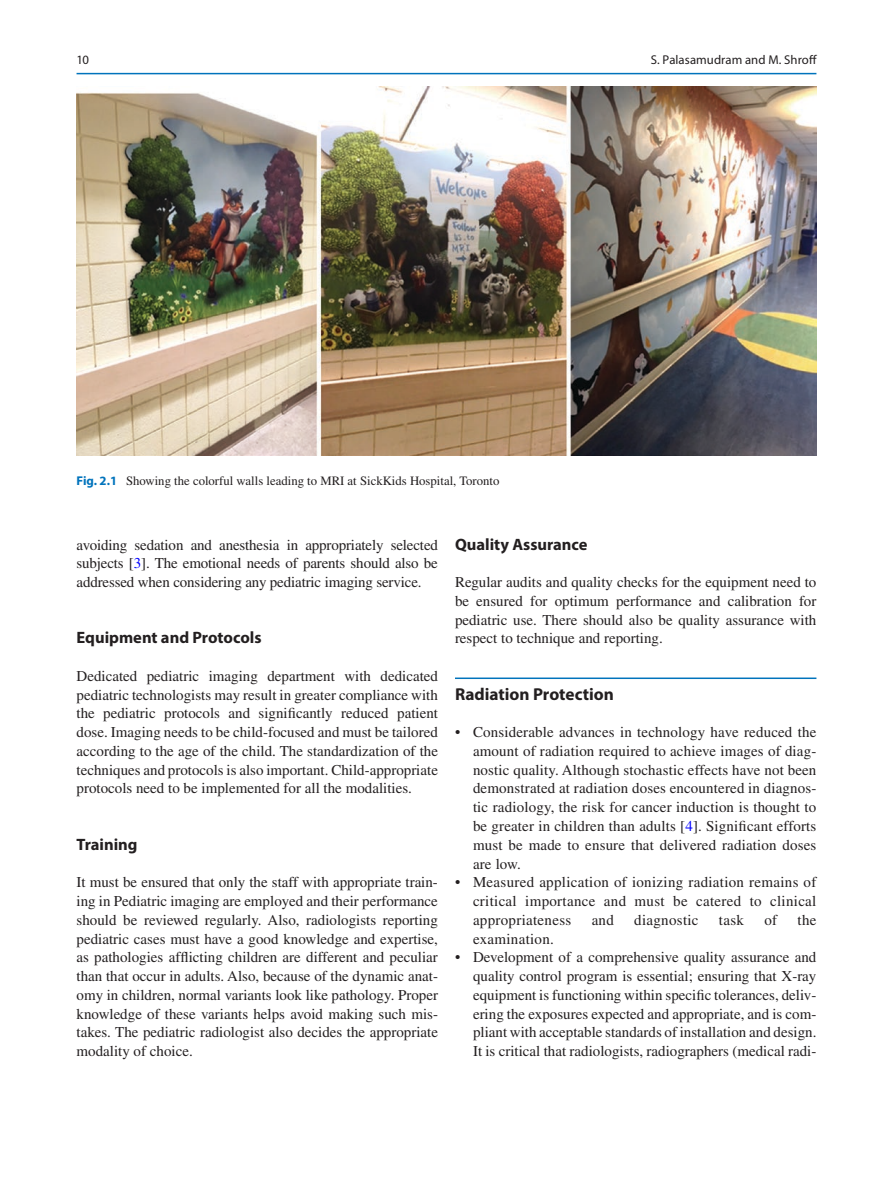
<style>
.page{position:relative;width:893px;height:1187px;background:#fff}
.page>*{position:absolute;margin:0;border:0;box-sizing:border-box;transform-origin:0 0}
.t1{font:700 17.25px "Myriad Pro";color:#231f20}
.t2{font:700 16.5px "Myriad Pro";color:#231f20}
.t3{font:15px/18.8px "Times LT Std";color:#231f20;text-align:justify}
.t4{font:15px "Times LT Std";letter-spacing:.02em;color:#231f20}
.t5{font:12.75px "Times LT Std";color:#231f20}
.t6{font:12.75px "Myriad Pro Regular 2";letter-spacing:.005em;color:#231f20}
.t7{font:12.75px "Myriad Pro";color:#231f20}
.s1{font-family:"Myriad Pro";font-weight:700;color:#0073bc}
.s2{color:#00f}
</style>
<div class="page">
<hr style="left:455px;top:677px;width:361px;height:2px;background:#0073bc">
<img style="left:77px;top:87px;width:739px;height:369px">
<hr style="left:77px;top:73px;width:739px;height:1px;background:#0073bc">
<p class="t7" style="left:77px;top:52px;width:14px">10</p>
<p class="t6" style="left:651px;top:52px;width:168px">S. Palasamudram and M. Shroff</p>
<p class="t5" style="left:77px;top:473px;width:424px"><span class="s1">Fig. 2.1</span> Showing the colorful walls leading to MRI at SickKids Hospital, Toronto</p>
<p class="t3" style="left:77px;top:535px;width:363px">avoiding sedation and anesthesia in appropriately selected subjects [<span class="s2">3</span>]. The emotional needs of parents should also be addressed when considering any pediatric imaging service.</p>
<p class="t2" style="left:77px;top:627px;width:187px">Equipment and Protocols</p>
<p class="t3" style="left:77px;top:666px;width:363px">Dedicated pediatric imaging department with dedicated pediatric technologists may result in greater compliance with the pediatric protocols and significantly reduced patient dose. Imaging needs to be child-focused and must be tailored according to the age of the child. The standardization of the techniques and protocols is also important. Child-appropriate protocols need to be implemented for all the modalities.</p>
<p class="t2" style="left:77px;top:833px;width:62px">Training</p>
<p class="t3" style="left:77px;top:872px;width:363px">It must be ensured that only the staff with appropriate train&shy;ing in Pediatric imaging are employed and their performance should be reviewed regularly. Also, radiologists reporting pediatric cases must have a good knowledge and expertise, as pathologies afflicting children are different and peculiar than that occur in adults. Also, because of the dynamic anat&shy;omy in children, normal variants look like pathology. Proper knowledge of these variants helps avoid making such mis&shy;takes. The pediatric radiologist also decides the appropriate modality of choice.</p>
<p class="t2" style="left:455px;top:533px;width:134px">Quality Assurance</p>
<p class="t3" style="left:455px;top:572px;width:363px">Regular audits and quality checks for the equipment need to be ensured for optimum performance and calibration for pediatric use. There should also be quality assurance with respect to technique and reporting.</p>
<p class="t1" style="left:455px;top:682px;width:160px">Radiation Protection</p>
<p class="t3" style="left:473px;top:722px;width:345px;text-indent:-18px">• Considerable advances in technology have reduced the amount of radiation required to achieve images of diag&shy;nostic quality. Although stochastic effects have not been demonstrated at radiation doses encountered in diagnos&shy;tic radiology, the risk for cancer induction is thought to be greater in children than adults [<span class="s2">4</span>]. Significant efforts must be made to ensure that delivered radiation doses are low.</p>
<p class="t3" style="left:473px;top:872px;width:345px;text-indent:-18px">• Measured application of ionizing radiation remains of critical importance and must be catered to clinical appropriateness</p>
<p class="t3" style="left:592px;top:910px;width:24px">and</p>
<p class="t4" style="left:634px;top:911px;width:66px">diagnostic</p>
<p class="t3" style="left:719px;top:910px;width:27px">task</p>
<p class="t3" style="left:764px;top:910px;width:14px">of</p>
<p class="t3" style="left:797px;top:910px;width:20px">the</p>
<p class="t4" style="left:473px;top:930px;width:82px">examination.</p>
<p class="t3" style="left:473px;top:947px;width:345px;text-indent:-18px">• Development of a comprehensive quality assurance and quality control program is essential; ensuring that X-ray equipment is functioning within specific tolerances, deliv&shy;ering the exposures expected and appropriate, and is com&shy;pliant with acceptable standards of installation and design.<br>It is critical that radiologists, radiographers (medical radi-</p>
</div>
